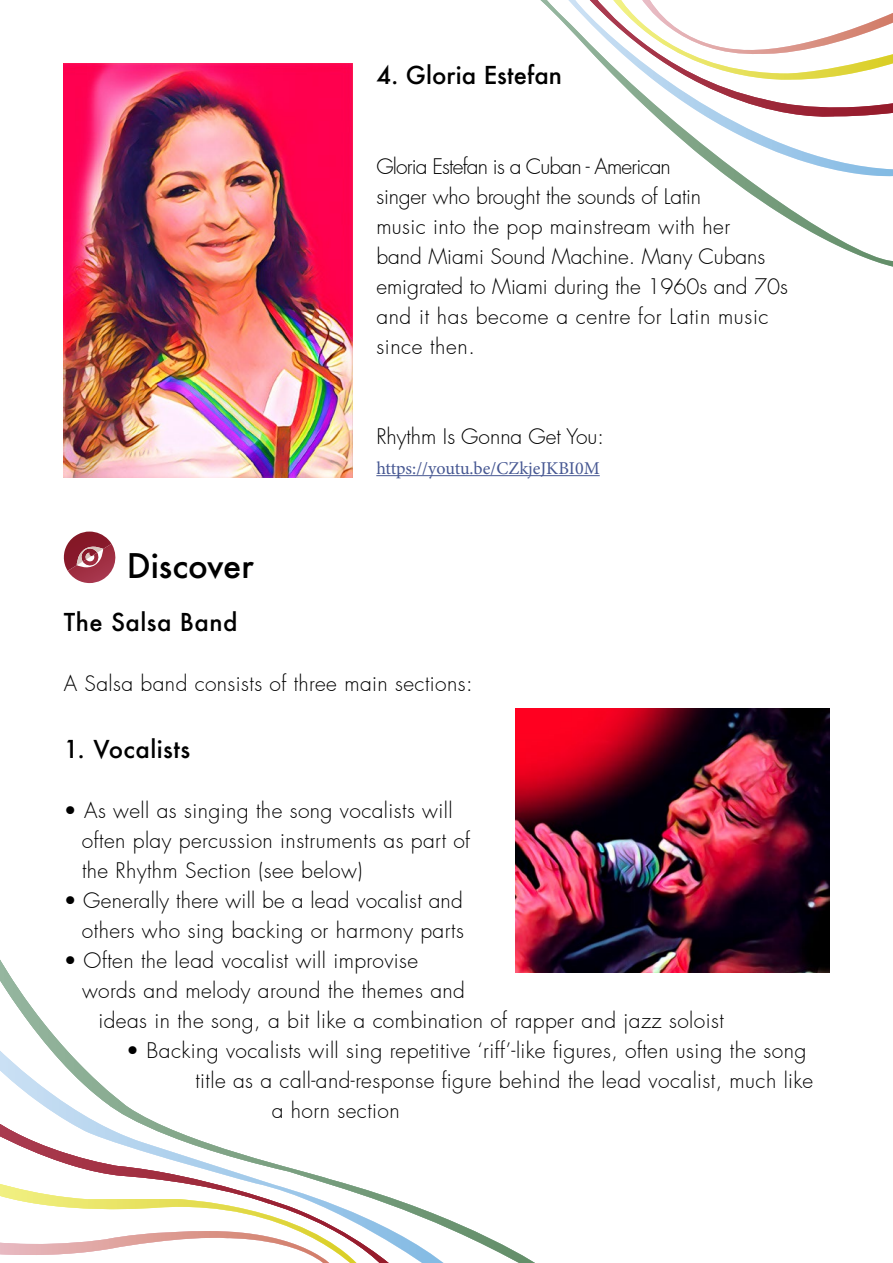
<style>
.page{position:relative;width:893px;height:1263px;background:#fff}
.page>*{position:absolute;margin:0;border:0;box-sizing:border-box;transform-origin:0 0}
.t1{font:500 33px "Futura";color:#000}
.t2{font:500 24px "Futura";letter-spacing:.02em;color:#000}
.t3{font:500 24px "Futura";color:#000}
.t4{font:300 21px/30px "Futura LT Pro";letter-spacing:.02em;color:#000}
.t5{font:300 21px/30px "Futura LT Pro";color:#000}
.t6{font:18px "Minion Pro";color:#465792}
</style>
<div class="page">
<svg style="left:540px;top:0;width:353px;height:267px"></svg>
<svg style="left:0;top:947px;width:544px;height:316px"></svg>
<svg style="left:0;top:1044px;width:450px;height:219px"></svg>
<svg style="left:0;top:1119px;width:395px;height:144px"></svg>
<svg style="left:0;top:1179px;width:361px;height:84px"></svg>
<hr style="left:376px;top:475px;width:224px;height:1px;background:#465792">
<img style="left:64px;top:64px;width:288px;height:413px">
<img style="left:516px;top:708px;width:313px;height:264px">
<svg style="left:64px;top:531px;width:52px;height:52px"></svg>
<p class="t3" style="left:376px;top:58px;width:187px">4. Gloria Estefan</p>
<p class="t5" style="left:376px;top:151px;width:413px">Gloria Estefan is a Cuban - American<br>singer who brought the sounds of Latin<br>music into the pop mainstream with her<br>band Miami Sound Machine. Many Cubans emigrated to Miami during the 1960s and 70s and it has become a centre for Latin music since then.</p>
<h1 class="t1" style="left:127px;top:543px;width:129px">Discover</h1>
<p class="t2" style="left:64px;top:605px;width:175px">The Salsa Band</p>
<p class="t5" style="left:376px;top:421px;width:229px">Rhythm Is Gonna Get You:</p>
<p class="t6" style="left:376px;top:456px;width:225px">https://youtu.be/CZkjeJKBI0M</p>
<p class="t4" style="left:64px;top:668px;width:410px">A Salsa band consists of three main sections:</p>
<p class="t2" style="left:64px;top:733px;width:128px">1. Vocalists</p>
<p class="t4" style="left:82px;top:796px;width:390px;text-indent:-18px">• As well as singing the song vocalists will often play percussion instruments as part of the Rhythm Section (see below)</p>
<p class="t4" style="left:64px;top:886px;width:402px;text-align:right">• Generally there will be a lead vocalist and others who sing backing or harmony parts</p>
<p class="t4" style="left:64px;top:946px;width:356px">• Often the lead vocalist will improvise</p>
<p class="t4" style="left:82px;top:976px;width:384px">words and melody around the themes and</p>
<p class="t4" style="left:98px;top:1006px;width:627px">ideas in the song, a bit like a combination of rapper and jazz soloist</p>
<p class="t4" style="left:126px;top:1036px;width:682px">• Backing vocalists will sing repetitive ‘riff’-like figures, often using the song</p>
<p class="t4" style="left:195px;top:1066px;width:619px">title as a call-and-response figure behind the lead vocalist, much like</p>
<p class="t4" style="left:272px;top:1096px;width:130px">a horn section</p>
</div>
